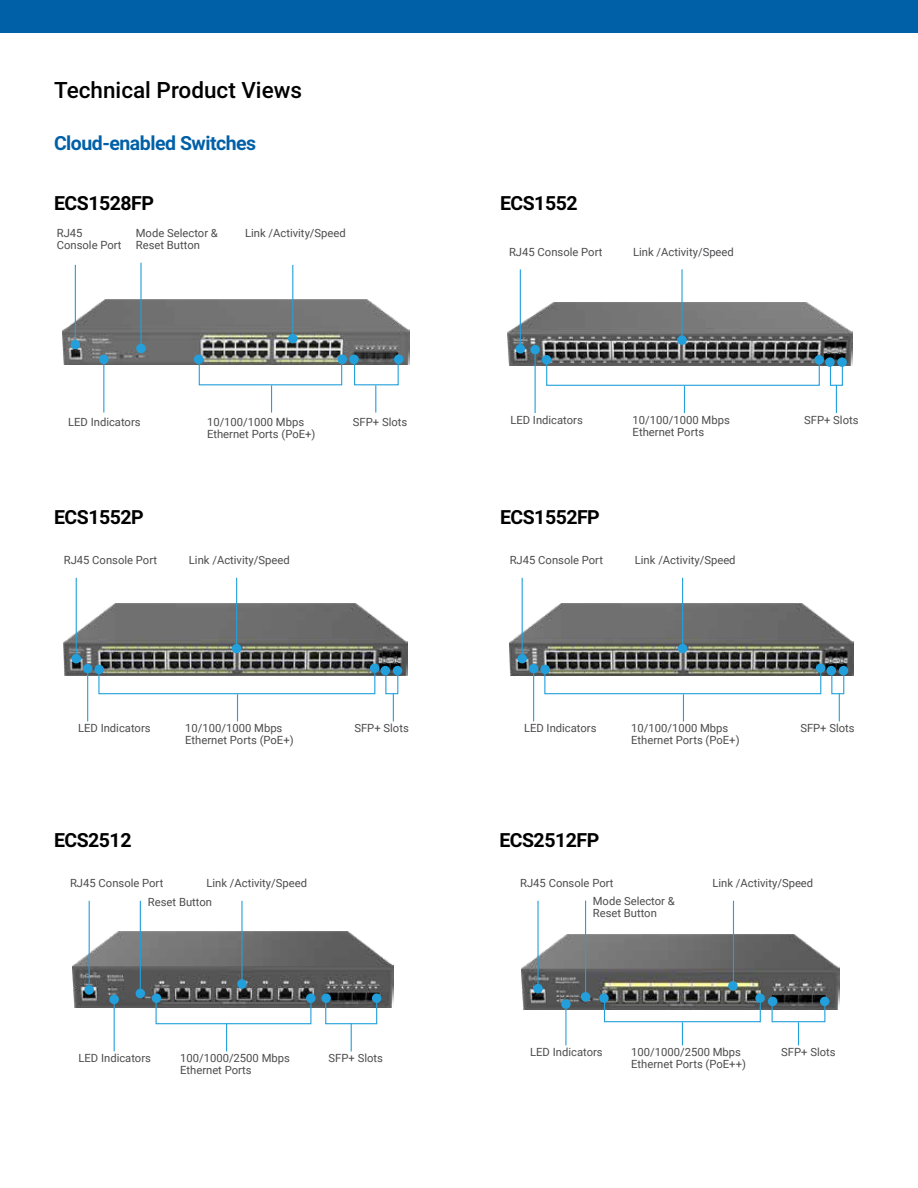
<style>
.page{position:relative;width:918px;height:1188px;background:#fff}
.page>*{position:absolute;margin:0;border:0;box-sizing:border-box;transform-origin:0 0}
.t1{font:500 22.5px "Roboto";color:#000}
.t2{font:700 19.5px "Roboto";letter-spacing:-.025em;color:#000}
.t3{font:700 19.5px "Roboto";letter-spacing:-.025em;color:#0060a7}
.t4{font:11.25px/12px "Roboto";color:#4c4c4e}
</style>
<div class="page">
<div style="left:0;top:0;width:918px;height:32px;background:#0060a7"></div>
<img style="left:62px;top:300px;width:348px;height:65px">
<hr style="left:75px;top:265px;width:1px;height:76px;background:#23a0db">
<div style="left:71px;top:340px;width:9px;height:9px;background:#23a0db;border-radius:50%"></div>
<hr style="left:103px;top:363px;width:1px;height:50px;background:#23a0db">
<svg style="left:353px;top:359px;width:46px;height:54px"></svg>
<svg style="left:198px;top:359px;width:145px;height:54px"></svg>
<div style="left:337px;top:355px;width:10px;height:9px;background:#23a0db;border-radius:50%"></div>
<div style="left:194px;top:355px;width:9px;height:9px;background:#23a0db;border-radius:50%"></div>
<div style="left:99px;top:355px;width:10px;height:9px;background:#23a0db;border-radius:50%"></div>
<div style="left:349px;top:355px;width:10px;height:9px;background:#23a0db;border-radius:50%"></div>
<div style="left:394px;top:355px;width:9px;height:9px;background:#23a0db;border-radius:50%"></div>
<hr style="left:292px;top:265px;width:1px;height:74px;background:#23a0db">
<div style="left:288px;top:334px;width:10px;height:9px;background:#23a0db;border-radius:50%"></div>
<hr style="left:140px;top:263px;width:2px;height:85px;background:#23a0db">
<div style="left:136px;top:344px;width:10px;height:9px;background:#23a0db;border-radius:50%"></div>
<img style="left:508px;top:302px;width:345px;height:64px">
<hr style="left:535px;top:350px;width:1px;height:63px;background:#23a0db">
<svg style="left:546px;top:360px;width:274px;height:53px"></svg>
<div style="left:814px;top:355px;width:10px;height:10px;background:#23a0db;border-radius:50%"></div>
<svg style="left:825px;top:357px;width:10px;height:10px"></svg>
<svg style="left:837px;top:357px;width:10px;height:10px"></svg>
<div style="left:542px;top:355px;width:9px;height:10px;background:#23a0db;border-radius:50%"></div>
<div style="left:530px;top:345px;width:10px;height:9px;background:#23a0db;border-radius:50%"></div>
<hr style="left:520px;top:269px;width:1px;height:77px;background:#23a0db">
<div style="left:516px;top:344px;width:9px;height:10px;background:#23a0db;border-radius:50%"></div>
<svg style="left:829px;top:360px;width:15px;height:53px"></svg>
<hr style="left:681px;top:269px;width:2px;height:71px;background:#23a0db">
<div style="left:677px;top:335px;width:10px;height:10px;background:#23a0db;border-radius:50%"></div>
<img style="left:521px;top:934px;width:318px;height:75px">
<img style="left:73px;top:932px;width:320px;height:75px">
<hr style="left:89px;top:901px;width:1px;height:86px;background:#23a0db">
<div style="left:84px;top:985px;width:10px;height:10px;background:#23a0db;border-radius:50%"></div>
<hr style="left:114px;top:1001px;width:1px;height:50px;background:#23a0db">
<svg style="left:155px;top:998px;width:157px;height:53px"></svg>
<svg style="left:325px;top:998px;width:53px;height:53px"></svg>
<div style="left:306px;top:993px;width:10px;height:10px;background:#23a0db;border-radius:50%"></div>
<div style="left:152px;top:993px;width:9px;height:10px;background:#23a0db;border-radius:50%"></div>
<div style="left:321px;top:993px;width:10px;height:10px;background:#23a0db;border-radius:50%"></div>
<div style="left:372px;top:993px;width:9px;height:10px;background:#23a0db;border-radius:50%"></div>
<div style="left:109px;top:995px;width:10px;height:9px;background:#23a0db;border-radius:50%"></div>
<hr style="left:537px;top:901px;width:2px;height:84px;background:#23a0db">
<div style="left:533px;top:984px;width:10px;height:9px;background:#23a0db;border-radius:50%"></div>
<hr style="left:733px;top:901px;width:1px;height:86px;background:#23a0db">
<hr style="left:241px;top:901px;width:2px;height:86px;background:#23a0db">
<div style="left:728px;top:981px;width:10px;height:10px;background:#23a0db;border-radius:50%"></div>
<div style="left:237px;top:979px;width:10px;height:10px;background:#23a0db;border-radius:50%"></div>
<hr style="left:565px;top:1002px;width:1px;height:43px;background:#23a0db">
<div style="left:561px;top:999px;width:10px;height:10px;background:#23a0db;border-radius:50%"></div>
<svg style="left:603px;top:998px;width:158px;height:47px"></svg>
<svg style="left:771px;top:998px;width:55px;height:47px"></svg>
<div style="left:755px;top:993px;width:10px;height:10px;background:#23a0db;border-radius:50%"></div>
<div style="left:599px;top:993px;width:10px;height:10px;background:#23a0db;border-radius:50%"></div>
<hr style="left:140px;top:901px;width:1px;height:92px;background:#23a0db">
<div style="left:136px;top:989px;width:9px;height:9px;background:#23a0db;border-radius:50%"></div>
<div style="left:820px;top:997px;width:9px;height:9px;background:#23a0db;border-radius:50%"></div>
<div style="left:768px;top:997px;width:9px;height:9px;background:#23a0db;border-radius:50%"></div>
<hr style="left:585px;top:901px;width:1px;height:96px;background:#23a0db">
<div style="left:581px;top:992px;width:9px;height:10px;background:#23a0db;border-radius:50%"></div>
<img style="left:510px;top:604px;width:343px;height:71px">
<hr style="left:682px;top:578px;width:1px;height:73px;background:#23a0db">
<div style="left:678px;top:644px;width:9px;height:9px;background:#23a0db;border-radius:50%"></div>
<hr style="left:533px;top:667px;width:1px;height:54px;background:#23a0db">
<svg style="left:544px;top:668px;width:278px;height:53px"></svg>
<div style="left:816px;top:663px;width:9px;height:10px;background:#23a0db;border-radius:50%"></div>
<div style="left:540px;top:665px;width:10px;height:9px;background:#23a0db;border-radius:50%"></div>
<div style="left:529px;top:664px;width:9px;height:9px;background:#23a0db;border-radius:50%"></div>
<hr style="left:522px;top:578px;width:1px;height:77px;background:#23a0db">
<div style="left:517px;top:654px;width:10px;height:9px;background:#23a0db;border-radius:50%"></div>
<svg style="left:831px;top:668px;width:14px;height:53px"></svg>
<div style="left:827px;top:666px;width:9px;height:9px;background:#23a0db;border-radius:50%"></div>
<div style="left:839px;top:666px;width:9px;height:9px;background:#23a0db;border-radius:50%"></div>
<img style="left:64px;top:604px;width:343px;height:71px">
<hr style="left:236px;top:578px;width:1px;height:73px;background:#23a0db">
<div style="left:232px;top:644px;width:9px;height:9px;background:#23a0db;border-radius:50%"></div>
<hr style="left:87px;top:667px;width:1px;height:54px;background:#23a0db">
<svg style="left:98px;top:668px;width:278px;height:53px"></svg>
<div style="left:370px;top:663px;width:9px;height:10px;background:#23a0db;border-radius:50%"></div>
<div style="left:94px;top:665px;width:10px;height:9px;background:#23a0db;border-radius:50%"></div>
<div style="left:83px;top:664px;width:9px;height:9px;background:#23a0db;border-radius:50%"></div>
<hr style="left:76px;top:578px;width:1px;height:77px;background:#23a0db">
<div style="left:71px;top:654px;width:10px;height:9px;background:#23a0db;border-radius:50%"></div>
<svg style="left:385px;top:668px;width:14px;height:53px"></svg>
<div style="left:381px;top:666px;width:9px;height:9px;background:#23a0db;border-radius:50%"></div>
<div style="left:393px;top:666px;width:9px;height:9px;background:#23a0db;border-radius:50%"></div>
<h1 class="t1" style="left:54px;top:74px;width:250px">Technical Product Views</h1>
<h2 class="t3" style="left:54px;top:129px;width:204px">Cloud-enabled Switches</h2>
<h2 class="t2" style="left:54px;top:189px;width:101px">ECS1528FP</h2>
<p class="t4" style="left:57px;top:226px;width:27px">RJ45</p>
<p class="t4" style="left:245px;top:226px;width:102px">Link /Activity/Speed</p>
<p class="t4" style="left:57px;top:238px;width:66px">Console Port</p>
<p class="t4" style="left:136px;top:226px;width:84px">Mode Selector &amp;<br>Reset Button</p>
<p class="t4" style="left:68px;top:416px;width:74px">LED Indicators</p>
<p class="t4" style="left:207px;top:416px;width:99px">10/100/1000 Mbps</p>
<p class="t4" style="left:353px;top:416px;width:56px">SFP+ Slots</p>
<p class="t4" style="left:207px;top:428px;width:110px">Ethernet Ports (PoE+)</p>
<h2 class="t2" style="left:54px;top:504px;width:91px">ECS1552P</h2>
<p class="t4" style="left:64px;top:554px;width:95px">RJ45 Console Port</p>
<p class="t4" style="left:189px;top:554px;width:102px">Link /Activity/Speed</p>
<p class="t4" style="left:78px;top:722px;width:74px">LED Indicators</p>
<p class="t4" style="left:185px;top:722px;width:110px">10/100/1000 Mbps<br>Ethernet Ports (PoE+)</p>
<p class="t4" style="left:354px;top:722px;width:56px">SFP+ Slots</p>
<h2 class="t2" style="left:500px;top:189px;width:79px">ECS1552</h2>
<p class="t4" style="left:509px;top:246px;width:95px">RJ45 Console Port</p>
<p class="t4" style="left:633px;top:246px;width:102px">Link /Activity/Speed</p>
<p class="t4" style="left:510px;top:413px;width:74px">LED Indicators</p>
<p class="t4" style="left:633px;top:413px;width:99px">10/100/1000 Mbps<br>Ethernet Ports</p>
<p class="t4" style="left:804px;top:413px;width:56px">SFP+ Slots</p>
<h2 class="t2" style="left:500px;top:504px;width:101px">ECS1552FP</h2>
<p class="t4" style="left:510px;top:554px;width:95px">RJ45 Console Port</p>
<p class="t4" style="left:635px;top:554px;width:102px">Link /Activity/Speed</p>
<p class="t4" style="left:524px;top:722px;width:74px">LED Indicators</p>
<p class="t4" style="left:631px;top:722px;width:110px">10/100/1000 Mbps<br>Ethernet Ports (PoE+)</p>
<p class="t4" style="left:800px;top:722px;width:56px">SFP+ Slots</p>
<h2 class="t2" style="left:54px;top:827px;width:79px">ECS2512</h2>
<h2 class="t2" style="left:499px;top:827px;width:101px">ECS2512FP</h2>
<p class="t4" style="left:70px;top:877px;width:95px">RJ45 Console Port</p>
<p class="t4" style="left:206px;top:877px;width:102px">Link /Activity/Speed</p>
<p class="t4" style="left:520px;top:877px;width:95px">RJ45 Console Port</p>
<p class="t4" style="left:712px;top:877px;width:102px">Link /Activity/Speed</p>
<p class="t4" style="left:148px;top:895px;width:66px">Reset Button</p>
<p class="t4" style="left:78px;top:1052px;width:74px">LED Indicators</p>
<p class="t4" style="left:180px;top:1052px;width:111px">100/1000/2500 Mbps</p>
<p class="t4" style="left:329px;top:1052px;width:56px">SFP+ Slots</p>
<p class="t4" style="left:180px;top:1064px;width:73px">Ethernet Ports</p>
<p class="t4" style="left:593px;top:894px;width:84px">Mode Selector &amp;<br>Reset Button</p>
<p class="t4" style="left:530px;top:1046px;width:74px">LED Indicators</p>
<p class="t4" style="left:631px;top:1046px;width:116px">100/1000/2500 Mbps<br>Ethernet Ports (PoE++)</p>
<p class="t4" style="left:781px;top:1046px;width:56px">SFP+ Slots</p>
</div>
